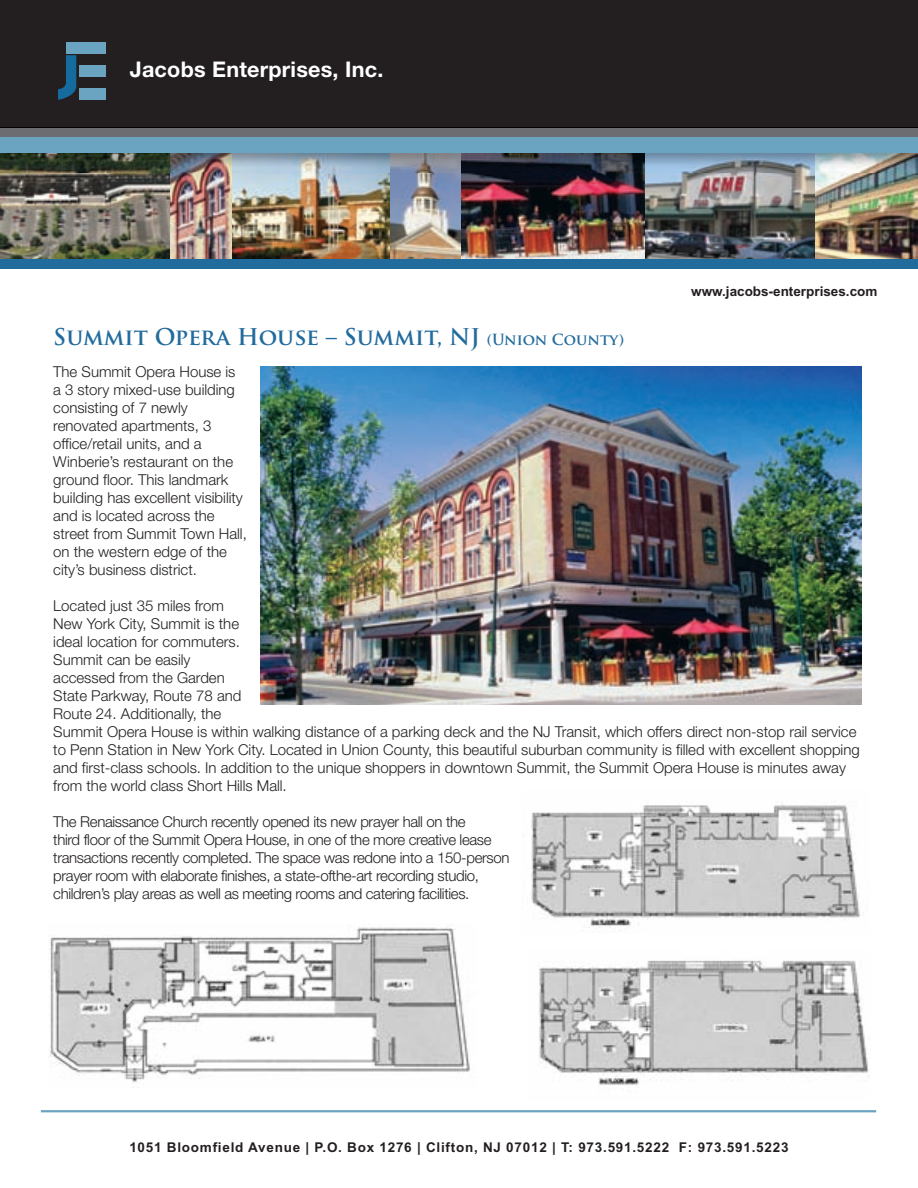
<style>
.page{position:relative;width:918px;height:1188px;background:#fff}
.page>*{position:absolute;margin:0;border:0;box-sizing:border-box;transform-origin:0 0}
.t1{font:700 22.5px "Trajan Pro";color:#216b9d}
.t2{font:700 21.6px "Helvetica Neue";letter-spacing:.01em;color:#fff}
.t3{font:300 15px/18px "Helvetica Neue";color:#231f20}
.t4{font:300 15px/18px "Helvetica Neue";letter-spacing:-.025em;color:#231f20}
.t5{font:700 13.5px "Arial";letter-spacing:.055em;color:#231f20}
.t6{font:700 13.5px "Arial";color:#231f20}
.s1{font-size:15px}
</style>
<div class="page">
<img style="left:0;top:172px;width:652px;height:88px">
<img style="left:646px;top:172px;width:169px;height:87px">
<img style="left:170px;top:172px;width:62px;height:88px">
<img style="left:815px;top:172px;width:103px;height:88px">
<img style="left:232px;top:172px;width:158px;height:88px">
<img style="left:390px;top:172px;width:71px;height:88px">
<div style="left:0;top:260px;width:918px;height:9px;background:#216b9d"></div>
<div style="left:0;top:0;width:918px;height:135px;background:#231f20"></div>
<svg style="left:58px;top:55px;width:18px;height:45px"></svg>
<div style="left:66px;top:42px;width:39px;height:12px;background:#6aa4c0"></div>
<div style="left:79px;top:66px;width:26px;height:11px;background:#6aa4c0"></div>
<div style="left:79px;top:88px;width:26px;height:12px;background:#6aa4c0"></div>
<img style="left:233px;top:152px;width:413px;height:20px">
<img style="left:0;top:152px;width:170px;height:20px">
<img style="left:646px;top:152px;width:272px;height:20px">
<img style="left:170px;top:152px;width:63px;height:20px">
<div style="left:0;top:134px;width:918px;height:18px;background:#6ba4c1"></div>
<div style="left:0;top:128px;width:918px;height:9px;background:#6c6d70"></div>
<img style="left:49px;top:927px;width:422px;height:156px">
<img style="left:531px;top:803px;width:333px;height:128px">
<img style="left:539px;top:960px;width:330px;height:125px">
<hr style="left:41px;top:1110px;width:835px;height:2px;background:#6ba4c1">
<img style="left:261px;top:366px;width:601px;height:339px">
<h2 class="t2" style="left:130px;top:61px;width:255px">Jacobs Enterprises, Inc.</h2>
<p class="t6" style="left:691px;top:283px;width:188px">www.jacobs-enterprises.com</p>
<h1 class="t1" style="left:53px;top:328px;width:573px">Summit Opera House – Summit, NJ <span class="s1">(Union County)</span></h1>
<p class="t3" style="left:53px;top:364px;width:195px">The Summit Opera House is a 3 story mixed-use building consisting of 7 newly renovated apartments, 3 office/retail units, and a<br>Winberie’s restaurant on the ground floor. This landmark building has excellent visibility and is located across the street from Summit Town Hall, on the western edge of the city’s business district.</p>
<p class="t3" style="left:53px;top:598px;width:808px">Located just 35 miles from<br>New York City, Summit is the<br>ideal location for commuters.<br>Summit can be easily<br>accessed from the Garden<br>State Parkway, Route 78 and<br>Route 24. Additionally, the<br>Summit Opera House is within walking distance of a parking deck and the NJ Transit, which offers direct non-stop rail service to Penn Station in New York City. Located in Union County, this beautiful suburban community is filled with excellent shopping and first-class schools. In addition to the unique shoppers in downtown Summit, the Summit Opera House is minutes away from the world class Short Hills Mall.</p>
<p class="t4" style="left:53px;top:814px;width:458px">The Renaissance Church recently opened its new prayer hall on the<br>third floor of the Summit Opera House, in one of the more creative lease transactions recently completed. The space was redone into a 150-person prayer room with elaborate finishes, a state-ofthe-art recording studio, children’s play areas as well as meeting rooms and catering facilities.</p>
<p class="t5" style="left:129px;top:1140px;width:661px">1051 Bloomfield Avenue | P.O. Box 1276 | Clifton, NJ 07012 | T: 973.591.5222 F: 973.591.5223</p>
</div>
